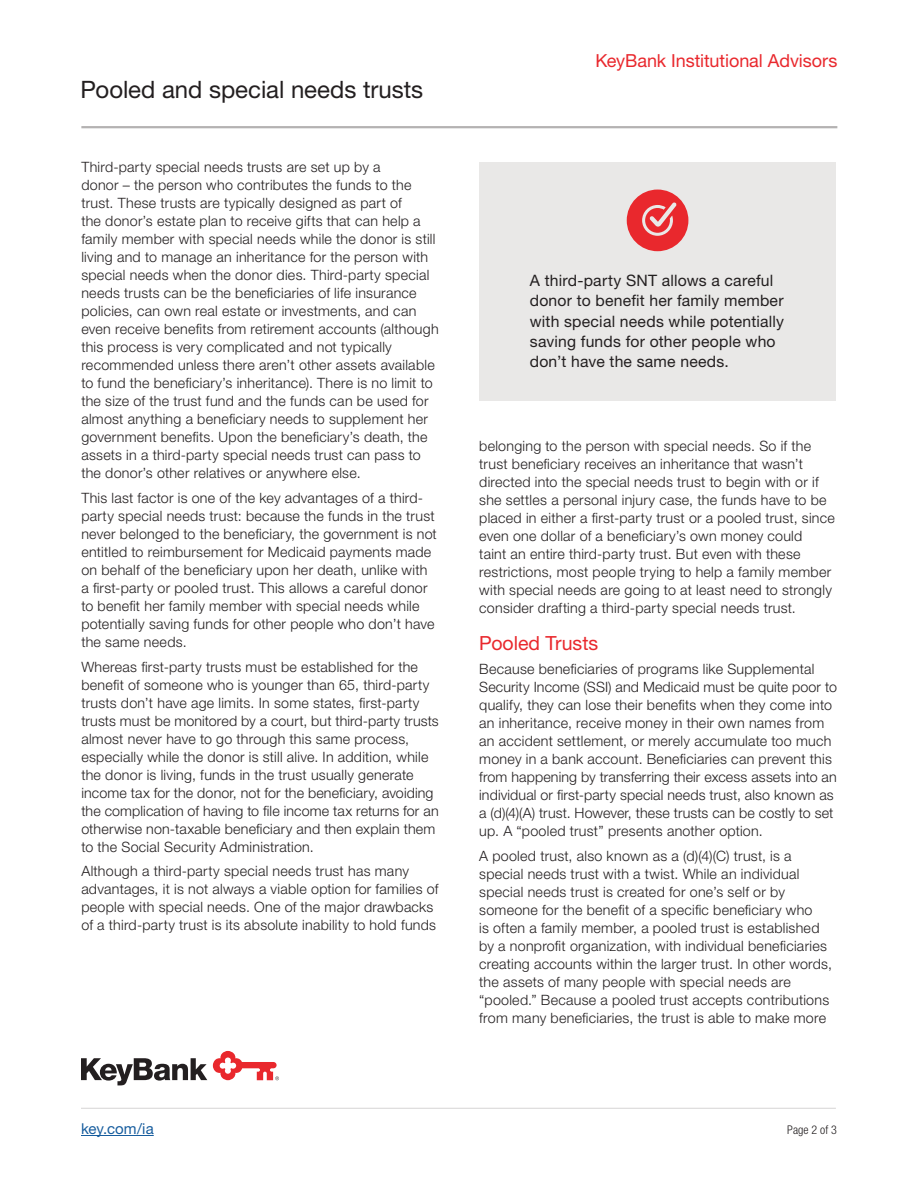
<style>
.page{position:relative;width:918px;height:1188px;background:#fff}
.page>*{position:absolute;margin:0;border:0;box-sizing:border-box;transform-origin:0 0}
.t1{font:24px "Helvetica Neue LT Std";letter-spacing:-.005em;color:#231f20}
.t2{font:19.5px "Helvetica Neue LT Std";color:#e9282d}
.t3{font:18px "Helvetica Neue LT Std";letter-spacing:-.005em;color:#e9282d}
.t4{font:15.75px/20.2px "Helvetica Neue LT Std";letter-spacing:.01em;color:#231f20}
.t5{font:15px "Helvetica Neue LT Std";letter-spacing:.005em;color:#175d9e}
.t6{font:300 14.25px/18px "Helvetica Neue LT Std";letter-spacing:.02em;color:#231f20}
.t7{font:300 condensed 12px "Helvetica Neue LT Std";letter-spacing:.005em;color:#231f20}
</style>
<div class="page">
<hr style="left:81px;top:126px;width:756px;height:2px;background:#b4b2b2">
<hr style="left:81px;top:1108px;width:755px;height:1px;background:#b4b2b2">
<hr style="left:81px;top:1135px;width:73px;height:1px;background:#175d9e">
<svg style="left:81px;top:1058px;width:126px;height:27px"></svg>
<svg style="left:213px;top:1051px;width:66px;height:29px"></svg>
<div style="left:479px;top:162px;width:357px;height:99px;background:#e9e8e7"></div>
<div style="left:479px;top:261px;width:357px;height:140px;background:#e9e8e7"></div>
<svg style="left:627px;top:190px;width:61px;height:61px"></svg>
<h1 class="t1" style="left:81px;top:75px;width:344px">Pooled and special needs trusts</h1>
<p class="t6" style="left:81px;top:158px;width:359px">Third-party special needs trusts are set up by a<br>donor – the person who contributes the funds to the trust. These trusts are typically designed as part of<br>the donor’s estate plan to receive gifts that can help a family member with special needs while the donor is still living and to manage an inheritance for the person with special needs when the donor dies. Third-party special needs trusts can be the beneficiaries of life insurance policies, can own real estate or investments, and can even receive benefits from retirement accounts (although this process is very complicated and not typically recommended unless there aren’t other assets available to fund the beneficiary’s inheritance). There is no limit to the size of the trust fund and the funds can be used for almost anything a beneficiary needs to supplement her government benefits. Upon the beneficiary’s death, the assets in a third-party special needs trust can pass to the donor’s other relatives or anywhere else.</p>
<p class="t6" style="left:81px;top:489px;width:357px">This last factor is one of the key advantages of a third&shy;party special needs trust: because the funds in the trust never belonged to the beneficiary, the government is not entitled to reimbursement for Medicaid payments made on behalf of the beneficiary upon her death, unlike with a first-party or pooled trust. This allows a careful donor to benefit her family member with special needs while potentially saving funds for other people who don’t have the same needs.</p>
<p class="t6" style="left:81px;top:657px;width:359px">Whereas first-party trusts must be established for the benefit of someone who is younger than 65, third-party trusts don’t have age limits. In some states, first-party trusts must be monitored by a court, but third-party trusts almost never have to go through this same process, especially while the donor is still alive. In addition, while the donor is living, funds in the trust usually generate income tax for the donor, not for the beneficiary, avoiding the complication of having to file income tax returns for an otherwise non-taxable beneficiary and then explain them to the Social Security Administration.</p>
<p class="t6" style="left:81px;top:862px;width:359px">Although a third-party special needs trust has many advantages, it is not always a viable option for families of people with special needs. One of the major drawbacks of a third-party trust is its absolute inability to hold funds</p>
<p class="t3" style="left:595px;top:50px;width:244px">KeyBank Institutional Advisors</p>
<p class="t4" style="left:530px;top:270px;width:256px">A third-party SNT allows a careful donor to benefit her family member with special needs while potentially saving funds for other people who don’t have the same needs.</p>
<p class="t6" style="left:479px;top:437px;width:357px">belonging to the person with special needs. So if the trust beneficiary receives an inheritance that wasn’t directed into the special needs trust to begin with or if she settles a personal injury case, the funds have to be placed in either a first-party trust or a pooled trust, since even one dollar of a beneficiary’s own money could<br>taint an entire third-party trust. But even with these restrictions, most people trying to help a family member with special needs are going to at least need to strongly consider drafting a third-party special needs trust.</p>
<h2 class="t2" style="left:479px;top:631px;width:120px">Pooled Trusts</h2>
<p class="t6" style="left:479px;top:660px;width:359px">Because beneficiaries of programs like Supplemental Security Income (SSI) and Medicaid must be quite poor to qualify, they can lose their benefits when they come into an inheritance, receive money in their own names from an accident settlement, or merely accumulate too much money in a bank account. Beneficiaries can prevent this from happening by transferring their excess assets into an individual or first-party special needs trust, also known as a (d)(4)(A) trust. However, these trusts can be costly to set up. A “pooled trust” presents another option.</p>
<p class="t6" style="left:479px;top:847px;width:354px">A pooled trust, also known as a (d)(4)(C) trust, is a special needs trust with a twist. While an individual special needs trust is created for one’s self or by someone for the benefit of a specific beneficiary who<br>is often a family member, a pooled trust is established by a nonprofit organization, with individual beneficiaries creating accounts within the larger trust. In other words, the assets of many people with special needs are “pooled.” Because a pooled trust accepts contributions from many beneficiaries, the trust is able to make more</p>
<p class="t5" style="left:81px;top:1120px;width:74px">key.com/ia</p>
<p class="t7" style="left:787px;top:1123px;width:51px">Page 2 of 3</p>
</div>
